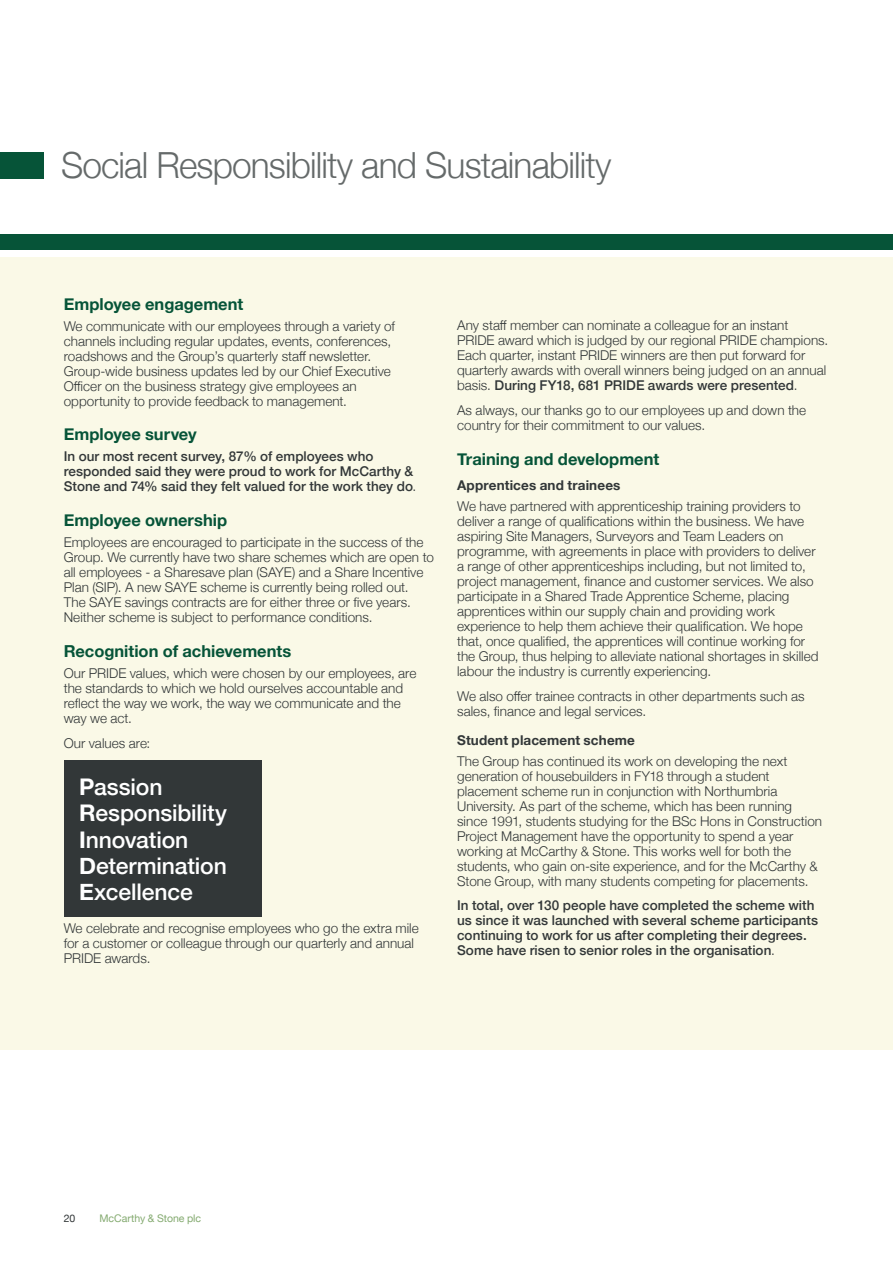
<style>
.page{position:relative;width:893px;height:1263px;background:#fff}
.page>*{position:absolute;margin:0;border:0;box-sizing:border-box;transform-origin:0 0}
.t1{font:300 36px "Helvetica Neue";letter-spacing:-.025em;color:#656a6a}
.t2{font:500 22.95px/26.2px "Helvetica Neue";letter-spacing:-.005em;color:#fff}
.t3{font:700 16.5px "Helvetica Neue";color:#065438}
.t4{font:300 13.5px/15px "Helvetica Neue";color:#323738}
.t5{font:500 13.5px/15px "Helvetica Neue";color:#323738}
.t6{font:700 13.5px "Helvetica Neue";letter-spacing:.01em;color:#323738}
.t7{font:10.5px "Helvetica Neue";color:#84aa70}
.t8{font:10.5px "Helvetica Neue";color:#323738}
.s1{font-weight:300}
.s2{font-weight:700}
.s3{font-weight:500}
</style>
<div class="page">
<div style="left:0;top:234px;width:893px;height:16px;background:#065438"></div>
<div style="left:0;top:258px;width:893px;height:792px;background:#faf9e7"></div>
<div style="left:64px;top:760px;width:197px;height:156px;background:#323738"></div>
<div style="left:0;top:152px;width:43px;height:26px;background:#065438"></div>
<h1 class="t1" style="left:61px;top:136px;width:552px">Social Responsibility and Sustainability</h1>
<p class="t3" style="left:64px;top:291px;width:181px">Employee engagement</p>
<p class="t4" style="left:64px;top:317px;width:333px">We communicate with our employees through a variety of channels including regular updates, events, conferences, roadshows and the Group’s quarterly staff newsletter.<br>Group-wide business updates led by our Chief Executive Officer on the business strategy give employees an opportunity to provide feedback to management.</p>
<p class="t3" style="left:64px;top:422px;width:135px">Employee survey</p>
<p class="t5" style="left:64px;top:448px;width:354px">In our most recent survey, 87% of employees who responded said they were proud to work for McCarthy &amp;<br>Stone and 74% said they felt valued for the work they do<span class="s1">.</span></p>
<p class="t3" style="left:64px;top:507px;width:165px">Employee ownership</p>
<p class="t4" style="left:64px;top:534px;width:372px">Employees are encouraged to participate in the success of the Group. We currently have two share schemes which are open to all employees - a Sharesave plan (SAYE) and a Share Incentive Plan (SIP). A new SAYE scheme is currently being rolled out.<br>The SAYE savings contracts are for either three or five years.<br>Neither scheme is subject to performance conditions.</p>
<p class="t3" style="left:64px;top:638px;width:229px">Recognition of achievements</p>
<p class="t4" style="left:64px;top:664px;width:354px">Our PRIDE values, which were chosen by our employees, are the standards to which we hold ourselves accountable and reflect the way we work, the way we communicate and the way we act.</p>
<p class="t4" style="left:64px;top:734px;width:88px">Our values are:</p>
<h2 class="t2" style="left:79px;top:772px;width:150px"><span class="s2">P</span>assion<br><span class="s2">R</span>esponsibility<br><span class="s2">I</span>nnovation<br><span class="s2">D</span>etermination<br><span class="s2">E</span>xcellence</h2>
<p class="t4" style="left:64px;top:920px;width:356px">We celebrate and recognise employees who go the extra mile for a customer or colleague through our quarterly and annual<br>PRIDE awards.</p>
<p class="t4" style="left:457px;top:317px;width:373px">Any staff member can nominate a colleague for an instant PRIDE award which is judged by our regional PRIDE champions.<br>Each quarter, instant PRIDE winners are then put forward for quarterly awards with overall winners being judged on an annual basis. <span class="s3">During FY18, 681 PRIDE awards were presented</span>.</p>
<p class="t4" style="left:457px;top:402px;width:351px">As always, our thanks go to our employees up and down the country for their commitment to our values.</p>
<p class="t3" style="left:457px;top:446px;width:204px">Training and development</p>
<p class="t6" style="left:457px;top:474px;width:165px">Apprentices and trainees</p>
<p class="t4" style="left:457px;top:497px;width:363px">We have partnered with apprenticeship training providers to deliver a range of qualifications within the business. We have aspiring Site Managers, Surveyors and Team Leaders on programme, with agreements in place with providers to deliver a range of other apprenticeships including, but not limited to, project management, finance and customer services. We also participate in a Shared Trade Apprentice Scheme, placing apprentices within our supply chain and providing work experience to help them achieve their qualification. We hope that, once qualified, the apprentices will continue working for the Group, thus helping to alleviate national shortages in skilled labour the industry is currently experiencing.</p>
<p class="t4" style="left:457px;top:687px;width:349px">We also offer trainee contracts in other departments such as sales, finance and legal services.</p>
<p class="t6" style="left:457px;top:729px;width:179px">Student placement scheme</p>
<p class="t4" style="left:457px;top:752px;width:366px">The Group has continued its work on developing the next generation of housebuilders in FY18 through a student placement scheme run in conjunction with Northumbria University. As part of the scheme, which has been running since 1991, students studying for the BSc Hons in Construction Project Management have the opportunity to spend a year working at McCarthy &amp; Stone. This works well for both the students, who gain on-site experience, and for the McCarthy &amp; Stone Group, with many students competing for placements.</p>
<p class="t5" style="left:457px;top:897px;width:362px">In total, over 130 people have completed the scheme with us since it was launched with several scheme participants continuing to work for us after completing their degrees.<br>Some have risen to senior roles in the organisation<span class="s1">.</span></p>
<p class="t8" style="left:64px;top:1212px;width:13px">20</p>
<p class="t7" style="left:99px;top:1212px;width:103px">McCarthy &amp; Stone plc</p>
</div>
